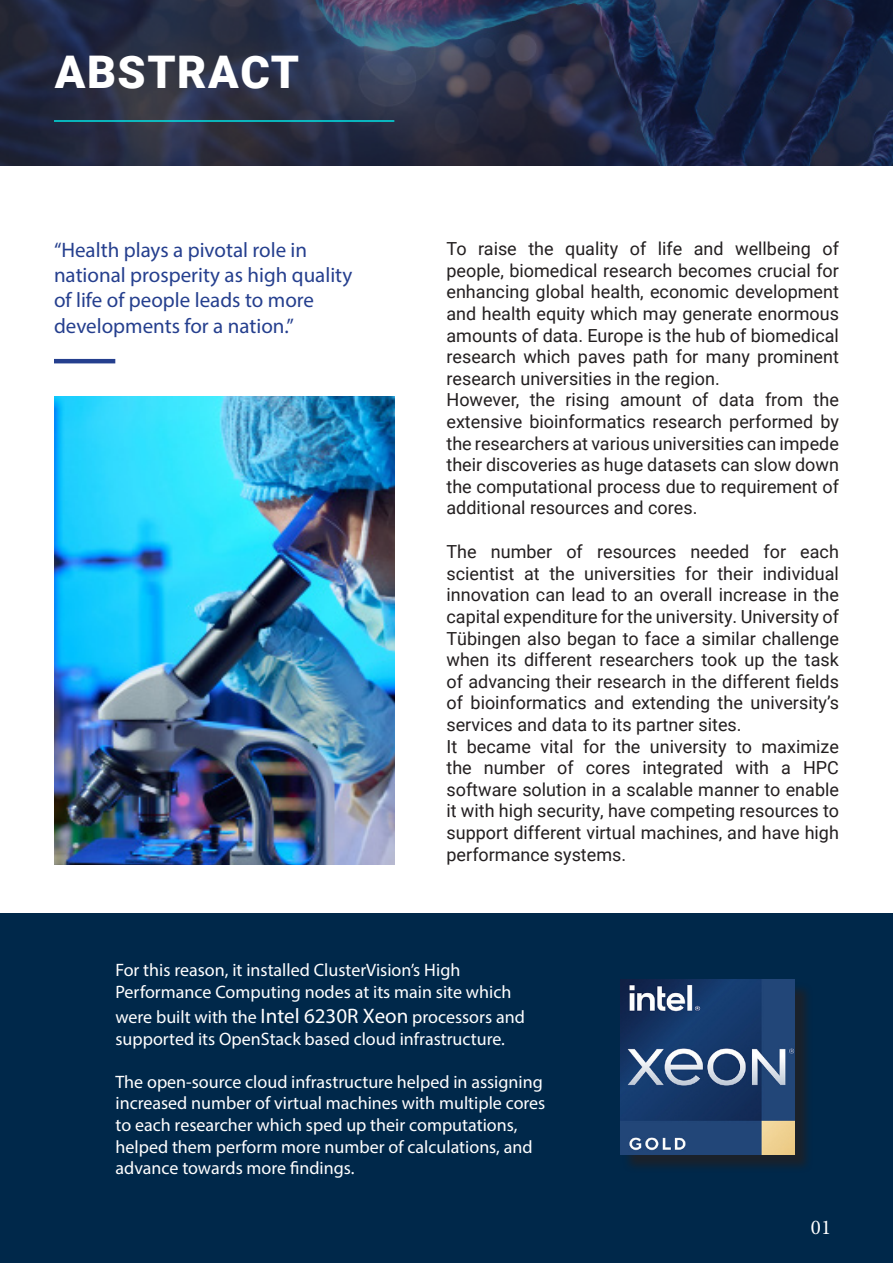
<style>
.page{position:relative;width:893px;height:1263px;background:#fff}
.page>*{position:absolute;margin:0;border:0;box-sizing:border-box;transform-origin:0 0}
.t1{font:900 45px "Roboto";letter-spacing:.035em;color:#fff}
.t2{font:21px/25.2px "Myriad Pro";color:#253f8e}
.t3{font:21px "Minion Pro";color:#fff}
.t4{font:18px/21.6px "Roboto";color:#231f20;text-align:justify}
.t5{font:18px/21.6px "Myriad Pro";color:#fff}
.s1{font-size:21px}
</style>
<div class="page">
<img style="left:0;top:0;width:893px;height:165px">
<hr style="left:54px;top:359px;width:61px;height:4px;background:#253f8e">
<hr style="left:54px;top:120px;width:340px;height:2px;background:#00e3e6">
<img style="left:54px;top:396px;width:340px;height:468px">
<div style="left:0;top:913px;width:893px;height:350px;background:#00284a"></div>
<div style="left:622px;top:982px;width:192px;height:191px;background:#231f20;opacity:.75"></div>
<img style="left:620px;top:980px;width:175px;height:174px">
<p class="t1" style="left:55px;top:40px;width:246px">ABSTRACT</p>
<p class="t2" style="left:54px;top:237px;width:300px">“Health plays a pivotal role in national prosperity as high quality of life of people leads to more developments for a nation.”</p>
<p class="t4" style="left:446px;top:237px;width:394px">To raise the quality of life and wellbeing of people, biomedical research becomes crucial for enhancing global health, economic development and health equity which may generate enormous amounts of data. Europe is the hub of biomedical research which paves path for many prominent research universities in the region.</p>
<p class="t4" style="left:446px;top:388px;width:394px">However, the rising amount of data from the extensive bioinformatics research performed by the researchers at various universities can impede their discoveries as huge datasets can slow down the computational process due to requirement of additional resources and cores.</p>
<p class="t4" style="left:446px;top:540px;width:394px">The number of resources needed for each scientist at the universities for their individual innovation can lead to an overall increase in the capital expenditure for the university. University of Tübingen also began to face a similar challenge when its different researchers took up the task of advancing their research in the different fields of bioinformatics and extending the university’s services and data to its partner sites.</p>
<p class="t4" style="left:446px;top:735px;width:394px">It became vital for the university to maximize the number of cores integrated with a HPC software solution in a scalable manner to enable it with high security, have competing resources to support different virtual machines, and have high performance systems.</p>
<p class="t5" style="left:116px;top:959px;width:397px">For this reason, it installed ClusterVision’s High<br>Performance Computing nodes at its main site which</p>
<p class="t5" style="left:116px;top:1006px;width:411px">were built with the <span class="s1">Intel 6230R Xeon</span> processors and supported its OpenStack based cloud infrastructure.</p>
<p class="t5" style="left:116px;top:1070px;width:431px">The open-source cloud infrastructure helped in assigning increased number of virtual machines with multiple cores to each researcher which sped up their computations, helped them perform more number of calculations, and advance towards more findings.</p>
<p class="t3" style="left:811px;top:1213px;width:22px">01</p>
</div>
